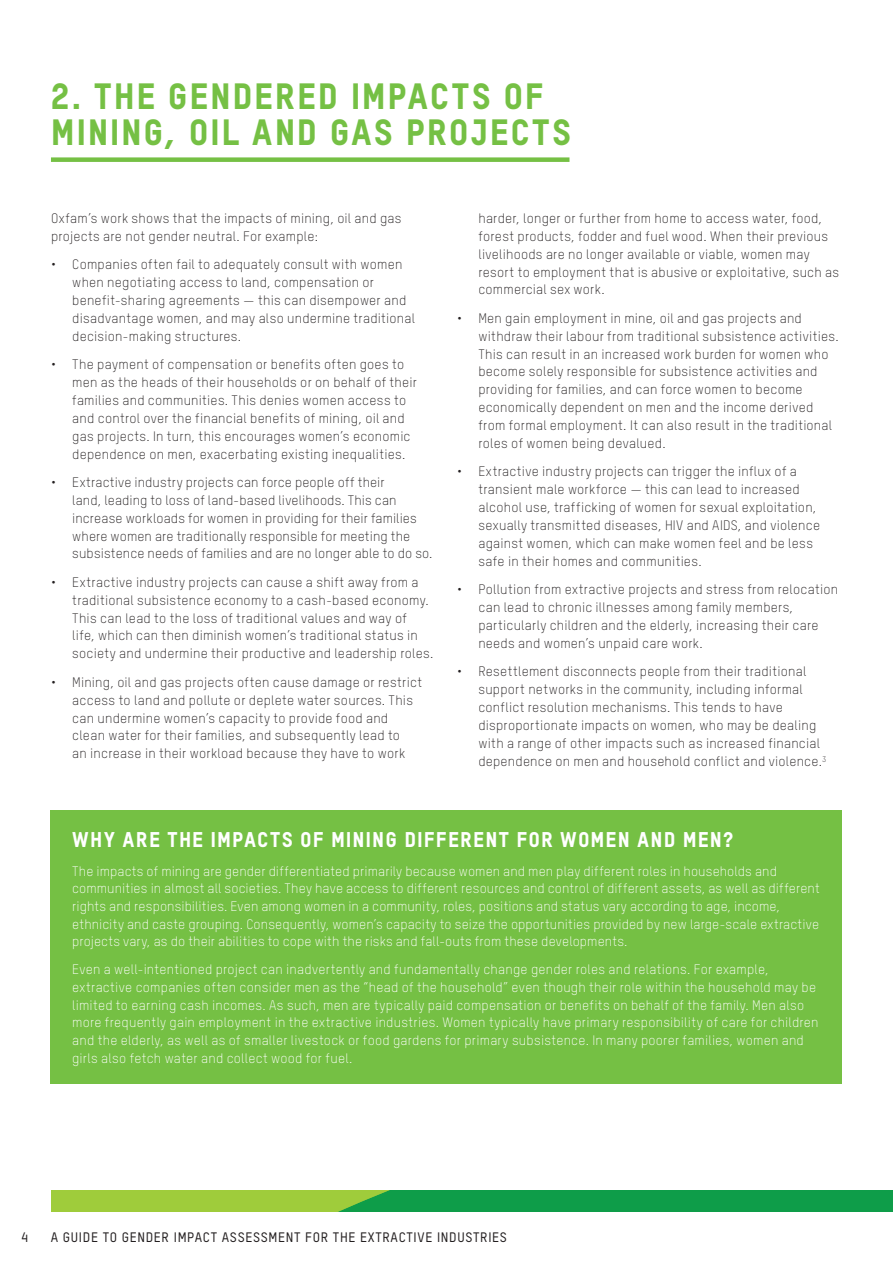
<style>
.page{position:relative;width:893px;height:1263px;background:#fff}
.page>*{position:absolute;margin:0;border:0;box-sizing:border-box;transform-origin:0 0}
.t1{font:36px/36px "Oxfam TSTARPRO Headline";letter-spacing:.045em;color:#75c044}
.t2{font:21px "Oxfam TSTARPRO Headline";letter-spacing:.05em;color:#fff}
.t3{font:300 13.5px/17.9px "Oxfam TSTARPRO";letter-spacing:.015em;color:#231f20}
.t4{font:300 13.5px/17.7px "Oxfam TSTARPRO";letter-spacing:.015em;color:#fff}
.t5{font:500 13.5px "Oxfam TSTARPRO";letter-spacing:.05em;color:#231f20}
</style>
<div class="page">
<svg style="left:51px;top:1191px;width:842px;height:21px;background:#43ae43"></svg>
<div style="left:51px;top:810px;width:791px;height:274px;background:#75c044"></div>
<div style="left:51px;top:157px;width:518px;height:5px;background:#75c044"></div>
<h1 class="t1" style="left:51px;top:77px;width:522px">2. THE GENDERED IMPACTS OF<br>MINING, OIL AND GAS PROJECTS</h1>
<p class="t3" style="left:51px;top:209px;width:352px">Oxfam’s work shows that the impacts of mining, oil and gas projects are not gender neutral. For example:</p>
<p class="t3" style="left:72px;top:256px;width:344px;text-indent:-21px">• Companies often fail to adequately consult with women when negotiating access to land, compensation or benefit-sharing agreements — this can disempower and disadvantage women, and may also undermine traditional decision-making structures.</p>
<p class="t3" style="left:72px;top:355px;width:346px;text-indent:-21px">• The payment of compensation or benefits often goes to men as the heads of their households or on behalf of their families and communities. This denies women access to and control over the financial benefits of mining, oil and gas projects. In turn, this encourages women’s economic dependence on men, exacerbating existing inequalities.</p>
<p class="t3" style="left:72px;top:473px;width:362px;text-indent:-21px">• Extractive industry projects can force people off their<br>land, leading to loss of land-based livelihoods. This can increase workloads for women in providing for their families where women are traditionally responsible for meeting the subsistence needs of families and are no longer able to do so.</p>
<p class="t3" style="left:72px;top:573px;width:363px;text-indent:-21px">• Extractive industry projects can cause a shift away from a traditional subsistence economy to a cash-based economy.<br>This can lead to the loss of traditional values and way of<br>life, which can then diminish women’s traditional status in society and undermine their productive and leadership roles.</p>
<p class="t3" style="left:72px;top:673px;width:351px;text-indent:-21px">• Mining, oil and gas projects often cause damage or restrict access to land and pollute or deplete water sources. This can undermine women’s capacity to provide food and clean water for their families, and subsequently lead to<br>an increase in their workload because they have to work</p>
<p class="t3" style="left:478px;top:209px;width:362px">harder, longer or further from home to access water, food, forest products, fodder and fuel wood. When their previous livelihoods are no longer available or viable, women may resort to employment that is abusive or exploitative, such as commercial sex work.</p>
<p class="t3" style="left:478px;top:309px;width:362px;text-indent:-21px">• Men gain employment in mine, oil and gas projects and withdraw their labour from traditional subsistence activities.<br>This can result in an increased work burden for women who become solely responsible for subsistence activities and providing for families, and can force women to become economically dependent on men and the income derived from formal employment. It can also result in the traditional roles of women being devalued.</p>
<p class="t3" style="left:478px;top:463px;width:343px;text-indent:-21px">• Extractive industry projects can trigger the influx of a transient male workforce — this can lead to increased alcohol use, trafficking of women for sexual exploitation, sexually transmitted diseases, HIV and AIDS, and violence against women, which can make women feel and be less safe in their homes and communities.</p>
<p class="t3" style="left:478px;top:580px;width:361px;text-indent:-21px">• Pollution from extractive projects and stress from relocation can lead to chronic illnesses among family members, particularly children and the elderly, increasing their care needs and women’s unpaid care work.</p>
<p class="t3" style="left:478px;top:662px;width:349px;text-indent:-21px">• Resettlement disconnects people from their traditional support networks in the community, including informal conflict resolution mechanisms. This tends to have disproportionate impacts on women, who may be dealing with a range of other impacts such as increased financial dependence on men and household conflict and violence.<sup>3</sup></p>
<h2 class="t2" style="left:72px;top:827px;width:662px">WHY ARE THE IMPACTS OF MINING DIFFERENT FOR WOMEN AND MEN?</h2>
<p class="t4" style="left:72px;top:862px;width:749px">The impacts of mining are gender differentiated primarily because women and men play different roles in households and communities in almost all societies. They have access to different resources and control of different assets, as well as different rights and responsibilities. Even among women in a community, roles, positions and status vary according to age, income, ethnicity and caste grouping. Consequently, women’s capacity to seize the opportunities provided by new large-scale extractive projects vary, as do their abilities to cope with the risks and fall-outs from these developments.</p>
<p class="t4" style="left:72px;top:961px;width:748px">Even a well-intentioned project can inadvertently and fundamentally change gender roles and relations. For example, extractive companies often consider men as the “head of the household” even though their role within the household may be limited to earning cash incomes. As such, men are typically paid compensation or benefits on behalf of the family. Men also more frequently gain employment in the extractive industries. Women typically have primary responsibility of care for children and the elderly, as well as of smaller livestock or food gardens for primary subsistence. In many poorer families, women and girls also fetch water and collect wood for fuel.</p>
<p class="t5" style="left:21px;top:1229px;width:9px">4</p>
<p class="t5" style="left:51px;top:1229px;width:458px">A GUIDE TO GENDER IMPACT ASSESSMENT FOR THE EXTRACTIVE INDUSTRIES</p>
</div>
